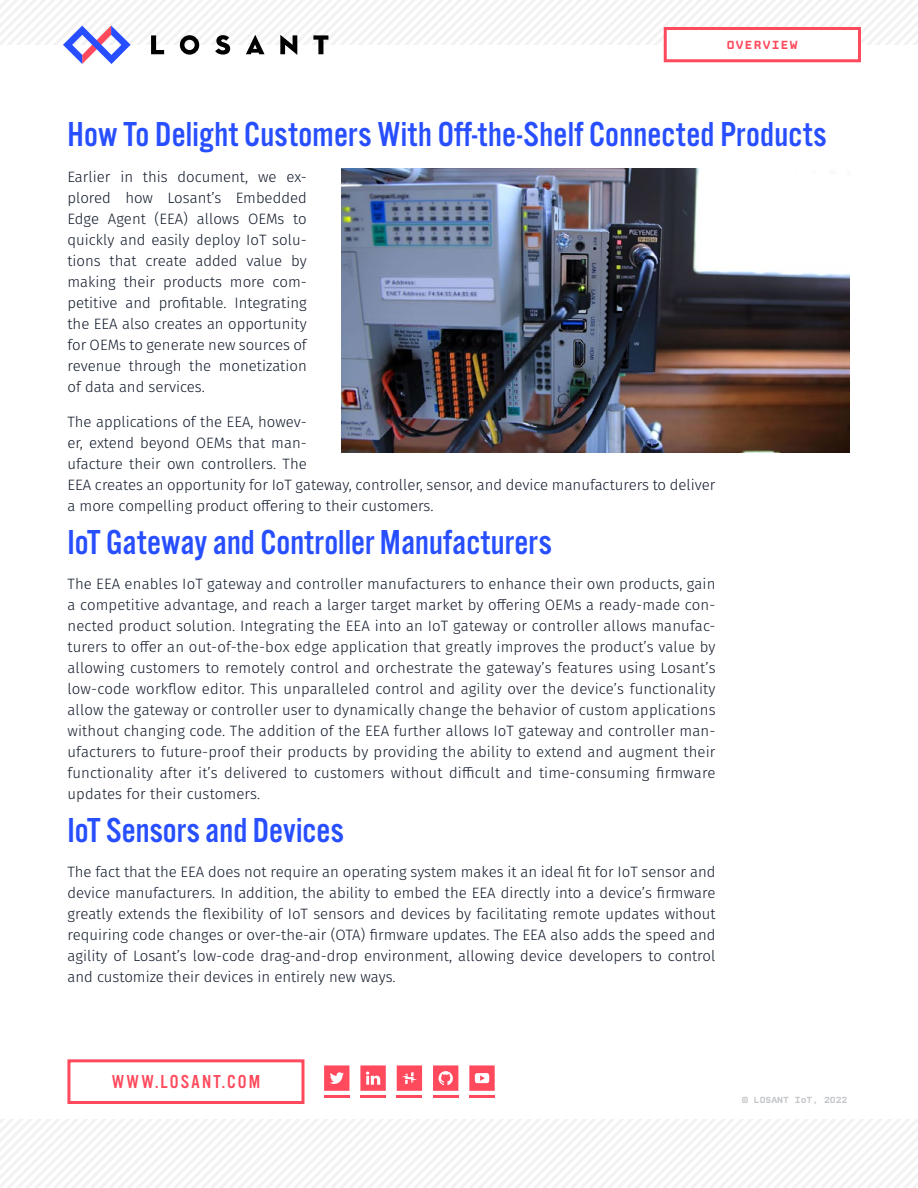
<style>
.page{position:relative;width:918px;height:1188px;background:#fff}
.page>*{position:absolute;margin:0;border:0;box-sizing:border-box;transform-origin:0 0}
.t1{font:36px "Alternate Got No 3 D";letter-spacing:.005em;color:#284fff}
.t2{font:19.5px "Alternate Got No 3 D";letter-spacing:.11em;color:#ff495c}
.t3{font:300 15px/21px "Fira Sans";color:#111a2b;text-align:justify}
.t4{font:700 12px "CP Mono v 07";letter-spacing:.1em;color:#ff495c}
.t5{font:700 9px "CP Mono v 07";color:#c4c6ca}
</style>
<div class="page">
<svg style="left:0;top:0;width:918px;height:64px"></svg>
<svg style="left:0;top:1120px;width:918px;height:67px"></svg>
<div style="left:443px;top:1110px;width:99px;height:25px;background:linear-gradient(to right,#fbfbfb,#fbfbfb)"></div>
<div style="left:555px;top:1110px;width:109px;height:25px;background:linear-gradient(to right,#fbfbfb,#fbfbfb)"></div>
<div style="left:324px;top:1065px;width:25px;height:26px;background:#ff495c"></div>
<svg style="left:330px;top:1072px;width:14px;height:12px"></svg>
<hr style="left:324px;top:1095px;width:26px;height:3px;background:#ff495c">
<div style="left:360px;top:1065px;width:26px;height:26px;background:#ff495c"></div>
<svg style="left:366px;top:1072px;width:14px;height:13px"></svg>
<hr style="left:360px;top:1095px;width:26px;height:3px;background:#ff495c">
<div style="left:469px;top:1065px;width:26px;height:26px;background:#ff495c"></div>
<svg style="left:475px;top:1073px;width:14px;height:10px"></svg>
<hr style="left:469px;top:1095px;width:26px;height:3px;background:#ff495c">
<div style="left:433px;top:1065px;width:25px;height:26px;background:#ff495c"></div>
<hr style="left:433px;top:1095px;width:25px;height:3px;background:#ff495c">
<svg style="left:439px;top:1071px;width:14px;height:14px"></svg>
<div style="left:397px;top:1065px;width:25px;height:26px;background:#ff495c"></div>
<hr style="left:397px;top:1095px;width:25px;height:3px;background:#ff495c">
<svg style="left:402px;top:1072px;width:15px;height:12px"></svg>
<div style="left:67px;top:1059px;width:237px;height:45px;border:3px solid #ff495c"></div>
<div style="left:665px;top:28px;width:195px;height:33px;background:#fff"></div>
<div style="left:664px;top:27px;width:197px;height:35px;border:3px solid #ff495c"></div>
<img style="left:342px;top:169px;width:507px;height:283px">
<p class="t4" style="left:727px;top:38px;width:72px">OVERVIEW</p>
<h1 class="t1" style="left:68px;top:115px;width:760px">How To Delight Customers With Off-the-Shelf Connected Products</h1>
<p class="t3" style="left:68px;top:166px;width:241px">Earlier in this document, we ex&shy;plored how Losant’s Embedded Edge Agent (EEA) allows OEMs to quickly and easily deploy IoT solu&shy;tions that create added value by making their products more com&shy;petitive and profitable. Integrating the EEA also creates an opportunity for OEMs to generate new sources of revenue through the monetization of data and services.</p>
<p class="t3" style="left:68px;top:411px;width:650px;text-align:left">The applications of the EEA, howev-<br>er, extend beyond OEMs that man-<br>ufacture their own controllers. The<br>EEA creates an opportunity for IoT gateway, controller, sensor, and device manufacturers to deliver a more compelling product offering to their customers.</p>
<h1 class="t1" style="left:68px;top:523px;width:486px">IoT Gateway and Controller Manufacturers</h1>
<p class="t3" style="left:68px;top:573px;width:650px">The EEA enables IoT gateway and controller manufacturers to enhance their own products, gain a competitive advantage, and reach a larger target market by offering OEMs a ready-made con&shy;nected product solution. Integrating the EEA into an IoT gateway or controller allows manufac&shy;turers to offer an out-of-the-box edge application that greatly improves the product’s value by allowing customers to remotely control and orchestrate the gateway’s features using Losant’s low-code workflow editor. This unparalleled control and agility over the device’s functionality allow the gateway or controller user to dynamically change the behavior of custom applications without changing code. The addition of the EEA further allows IoT gateway and controller man&shy;ufacturers to future-proof their products by providing the ability to extend and augment their functionality after it’s delivered to customers without difficult and time-consuming firmware updates for their customers.</p>
<h1 class="t1" style="left:68px;top:811px;width:278px">IoT Sensors and Devices</h1>
<p class="t3" style="left:68px;top:861px;width:650px">The fact that the EEA does not require an operating system makes it an ideal fit for IoT sensor and device manufacturers. In addition, the ability to embed the EEA directly into a device’s firmware greatly extends the flexibility of IoT sensors and devices by facilitating remote updates without requiring code changes or over-the-air (OTA) firmware updates. The EEA also adds the speed and agility of Losant’s low-code drag-and-drop environment, allowing device developers to control and customize their devices in entirely new ways.</p>
<h2 class="t2" style="left:112px;top:1071px;width:150px">WWW.LOSANT.COM</h2>
<p class="t5" style="left:742px;top:1095px;width:107px">© LOSANT IoT, 2022</p>
</div>
